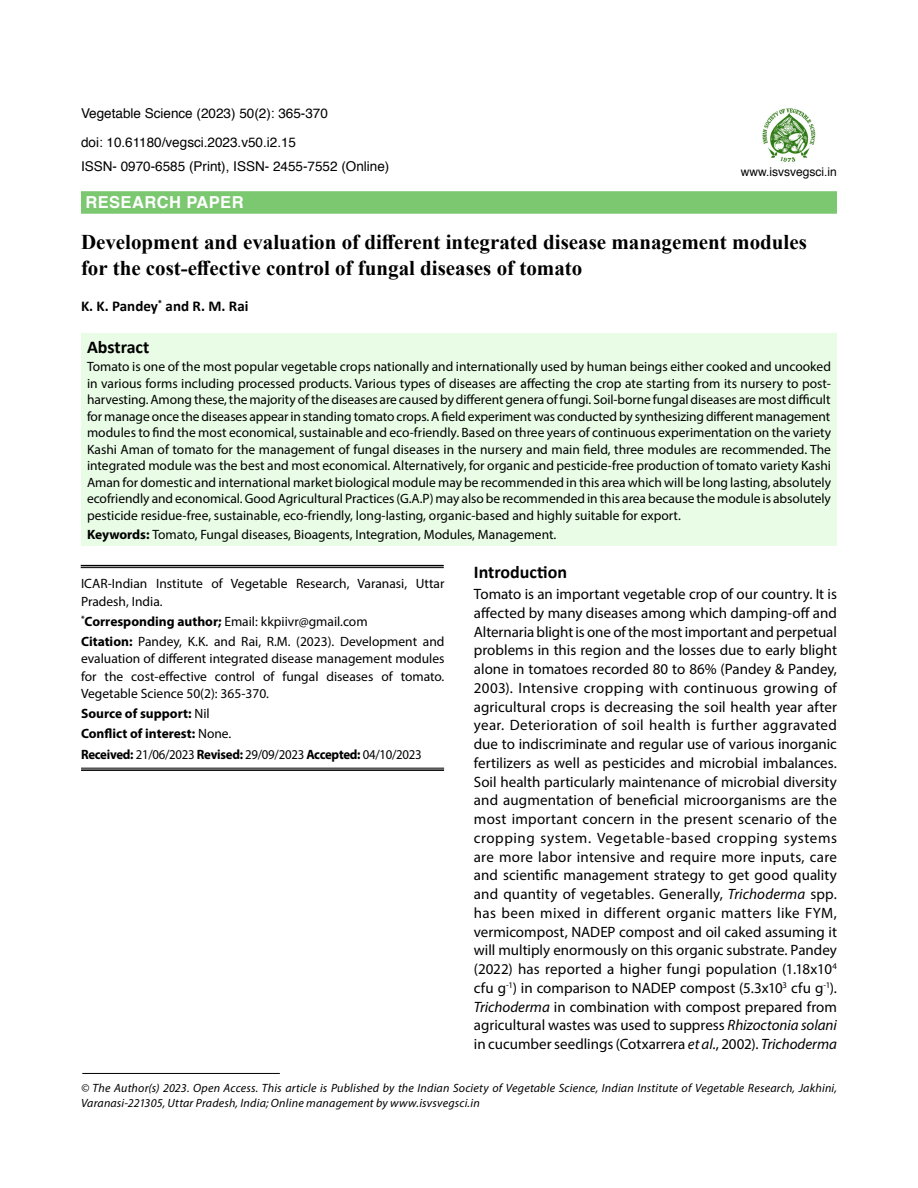
<style>
.page{position:relative;width:918px;height:1188px;background:#fff}
.page>*{position:absolute;margin:0;border:0;box-sizing:border-box;transform-origin:0 0}
.Chap-Head{font:700 21px/26.2px "Times New Roman";color:#000}
.Sub-Head-1{font:700 18px "Calibri";color:#000}
.Subject{font:700 16.5px "Helvetica";letter-spacing:.025em;color:#fff}
.Body_flush{font:15px/18.8px "Myriad Pro";color:#000;text-align:justify}
.author{font:700 15px "Calibri";color:#000}
.Abstract{font:13.5px/16.5px "Myriad Pro";color:#000;text-align:justify}
.affiliation{font:13.5px/17.2px "Myriad Pro";color:#000}
.Running_Head{font:13.5px "Helvetica";color:#000}
.affiliation-2{font:13.5px "Myriad Pro";letter-spacing:-.02em;color:#000;scale:.95 1}
.article_head{font:13.5px "Helvetica";color:#000101}
.affiliation-3{font:700 13.5px "Myriad Pro";color:#000}
.Bottom_1st_page{font:italic 12px/14.4px "Myriad Pro";letter-spacing:.015em;color:#000}
.Running_Head-2{font:12px "Helvetica";color:#000}
.s1{font-weight:700}
.s2{font-weight:400}
.s3{font-style:italic}
</style>
<div class="page">
<div style="left:81px;top:333px;width:756px;height:212px;background:#e8fce6"></div>
<div style="left:81px;top:191px;width:756px;height:23px;background:#7cc871"></div>
<hr style="left:81px;top:768px;width:363px;height:1px;background:#000">
<hr style="left:81px;top:769px;width:363px;height:2px;background:#000">
<hr style="left:81px;top:565px;width:363px;height:1px;background:#000">
<hr style="left:81px;top:567px;width:363px;height:1px;background:#000">
<hr style="left:82px;top:1073px;width:198px;height:1px;background:#000">
<img style="left:762px;top:108px;width:54px;height:54px">
<p class="Running_Head" style="left:81px;top:103px;width:248px">Vegetable Science (2023) 50(2): 365-370</p>
<p class="Running_Head" style="left:81px;top:131px;width:217px">doi: 10.61180/vegsci.2023.v50.i2.15</p>
<p class="article_head" style="left:81px;top:156px;width:310px">ISSN- 0970-6585 (Print), ISSN- 2455-7552 (Online)</p>
<p class="Subject" style="left:86px;top:189px;width:160px">RESEARCH PAPER</p>
<p class="Running_Head-2" style="left:741px;top:163px;width:98px">www.isvsvegsci.in</p>
<p class="Chap-Head" style="left:81px;top:228px;width:727px">Development and evaluation of different integrated disease management modules for the cost-effective control of fungal diseases of tomato</p>
<p class="author" style="left:81px;top:296px;width:169px">K. K. Pandey<sup>*</sup> and R. M. Rai</p>
<p class="Sub-Head-1" style="left:87px;top:334px;width:64px">Abstract</p>
<p class="Abstract" style="left:87px;top:358px;width:746px">Tomato is one of the most popular vegetable crops nationally and internationally used by human beings either cooked and uncooked in various forms including processed products. Various types of diseases are affecting the crop ate starting from its nursery to post&shy;harvesting. Among these, the majority of the diseases are caused by different genera of fungi. Soil-borne fungal diseases are most difficult for manage once the diseases appear in standing tomato crops. A field experiment was conducted by synthesizing different management modules to find the most economical, sustainable and eco-friendly. Based on three years of continuous experimentation on the variety Kashi Aman of tomato for the management of fungal diseases in the nursery and main field, three modules are recommended. The integrated module was the best and most economical. Alternatively, for organic and pesticide-free production of tomato variety Kashi Aman for domestic and international market biological module may be recommended in this area which will be long lasting, absolutely ecofriendly and economical. Good Agricultural Practices (G.A.P) may also be recommended in this area because the module is absolutely pesticide residue-free, sustainable, eco-friendly, long-lasting, organic-based and highly suitable for export.</p>
<p class="Abstract" style="left:87px;top:526px;width:471px"><span class="s1">Keywords:</span> Tomato, Fungal diseases, Bioagents, Integration, Modules, Management.</p>
<p class="affiliation" style="left:81px;top:575px;width:365px">ICAR-Indian Institute of Vegetable Research, Varanasi, Uttar<br>Pradesh, India.</p>
<p class="affiliation" style="left:81px;top:612px;width:288px"><sup>*</sup><span class="s1">Corresponding author;</span> Email: kkpiivr@gmail.com</p>
<p class="affiliation" style="left:81px;top:633px;width:365px;text-align:justify"><span class="s1">Citation:</span> Pandey, K.K. and Rai, R.M. (2023). Development and evaluation of different integrated disease management modules for the cost-effective control of fungal diseases of tomato.<br>Vegetable Science 50(2): 365-370.</p>
<p class="affiliation-3" style="left:81px;top:705px;width:130px">Source of support: <span class="s2">Nil</span></p>
<p class="affiliation-3" style="left:81px;top:725px;width:152px">Conflict of interest: <span class="s2">None.</span></p>
<p class="affiliation-2" style="left:81px;top:746px;width:360px"><span class="s1">Received:</span> 21/06/2023 <span class="s1">Revised:</span> 29/09/2023 <span class="s1">Accepted:</span> 04/10/2023</p>
<p class="Sub-Head-1" style="left:474px;top:560px;width:95px">Introduction</p>
<p class="Body_flush" style="left:474px;top:584px;width:365px">Tomato is an important vegetable crop of our country. It is affected by many diseases among which damping-off and Alternaria blight is one of the most important and perpetual problems in this region and the losses due to early blight alone in tomatoes recorded 80 to 86% (Pandey &amp; Pandey, 2003). Intensive cropping with continuous growing of agricultural crops is decreasing the soil health year after year. Deterioration of soil health is further aggravated due to indiscriminate and regular use of various inorganic fertilizers as well as pesticides and microbial imbalances.<br>Soil health particularly maintenance of microbial diversity and augmentation of beneficial microorganisms are the most important concern in the present scenario of the cropping system. Vegetable-based cropping systems are more labor intensive and require more inputs, care and scientific management strategy to get good quality and quantity of vegetables. Generally, <span class="s3">Trichoderma</span> spp. has been mixed in different organic matters like FYM, vermicompost, NADEP compost and oil caked assuming it will multiply enormously on this organic substrate. Pandey (2022) has reported a higher fungi population (1.18x10<sup>4 </sup>cfu g<sup>-1</sup>) in comparison to NADEP compost (5.3x10<sup>3</sup> cfu g<sup>-1</sup>).<br><span class="s3">Trichoderma</span> in combination with compost prepared from agricultural wastes was used to suppress <span class="s3">Rhizoctonia solani </span>in cucumber seedlings (Cotxarrera <span class="s3">et al</span>., 2002). <span class="s3">Trichoderma</span></p>
<p class="Bottom_1st_page" style="left:81px;top:1081px;width:758px">© The Author(s) 2023. Open Access. This article is Published by the Indian Society of Vegetable Science, Indian Institute of Vegetable Research, Jakhini,<br>Varanasi-221305, Uttar Pradesh, India; Online management by www.isvsvegsci.in</p>
</div>
